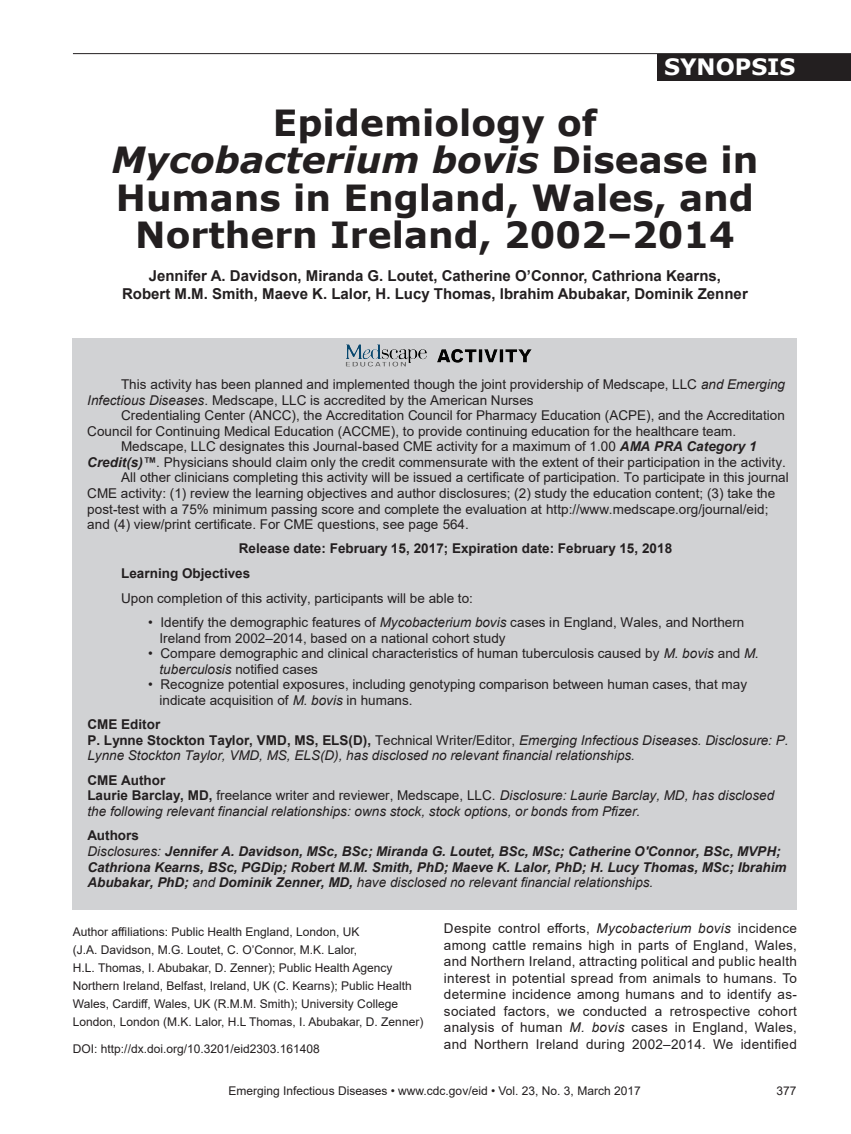
<style>
.page{position:relative;width:851px;height:1134px;background:#fff}
.page>*{position:absolute;margin:0;border:0;box-sizing:border-box;transform-origin:0 0}
.t1{font:700 36px/37.5px "Verdana";color:#231f20;text-align:center}
.t2{font:700 22.5px "Verdana";color:#fff}
.t3{font:700 15px/18px "Arial";color:#231f20;text-align:center}
.t4{font:13.5px/16.5px "Arial";letter-spacing:.005em;color:#231f20}
.t5{font:italic 13.5px/15.6px "Arial";letter-spacing:.005em;color:#231f20}
.t6{font:italic 700 13.5px/15.6px "Arial";color:#231f20}
.t7{font:700 13.5px/24.6px "Arial";color:#231f20}
.t8{font:12px/18px "Arial";color:#231f20}
.s1{font-style:italic}
.s2{font-weight:700;font-style:italic}
.s3{font-weight:700;font-style:normal}
.s4{font-style:normal}
.s5{font-weight:400}
</style>
<div class="page">
<hr style="left:73px;top:53px;width:777px;height:1px;background:#231f20">
<div style="left:657px;top:54px;width:193px;height:27px;background:#231f20"></div>
<div style="left:73px;top:338px;width:723px;height:572px;background:#d1d2d4"></div>
<img style="left:346px;top:344px;width:186px;height:23px">
<h2 class="t2" style="left:664px;top:51px;width:133px">SYNOPSIS</h2>
<h1 class="t1" style="left:111px;top:103px;width:648px">Epidemiology of<br><span class="s1">Mycobacterium bovis</span> Disease in<br>Humans in England, Wales, and<br>Northern Ireland, 2002–2014</h1>
<p class="t3" style="left:122px;top:267px;width:627px">Jennifer A. Davidson, Miranda G. Loutet, Catherine O’Connor, Cathriona Kearns,<br>Robert M.M. Smith, Maeve K. Lalor, H. Lucy Thomas, Ibrahim Abubakar, Dominik Zenner</p>
<p class="t4" style="left:87px;top:377px;width:699px;line-height:15.5px;text-indent:34px">This activity has been planned and implemented though the joint providership of Medscape, LLC <span class="s1">and Emerging<br>Infectious Diseases</span>. Medscape, LLC is accredited by the American Nurses</p>
<p class="t4" style="left:121px;top:407px;width:665px">Credentialing Center (ANCC), the Accreditation Council for Pharmacy Education (ACPE), and the Accreditation</p>
<p class="t4" style="left:87px;top:423px;width:650px">Council for Continuing Medical Education (ACCME), to provide continuing education for the healthcare team.</p>
<p class="t4" style="left:121px;top:438px;width:636px">Medscape, LLC designates this Journal-based CME activity for a maximum of 1.00 <span class="s2">AMA PRA Category 1</span></p>
<p class="t4" style="left:87px;top:454px;width:700px"><span class="s2">Credit(s)™</span>. Physicians should claim only the credit commensurate with the extent of their participation in the activity.</p>
<p class="t4" style="left:121px;top:469px;width:669px">All other clinicians completing this activity will be issued a certificate of participation. To participate in this journal</p>
<p class="t4" style="left:87px;top:485px;width:689px">CME activity: (1) review the learning objectives and author disclosures; (2) study the education content; (3) take the</p>
<p class="t4" style="left:87px;top:501px;width:682px">post-test with a 75% minimum passing score and complete the evaluation at http://www.medscape.org/journal/eid;</p>
<p class="t4" style="left:87px;top:516px;width:383px">and (4) view/print certificate. For CME questions, see page 564.</p>
<p class="t7" style="left:121px;top:536px;width:552px;text-indent:118px">Release date: February 15, 2017; Expiration date: February 15, 2018<br>Learning Objectives</p>
<p class="t4" style="left:121px;top:590px;width:353px">Upon completion of this activity, participants will be able to:</p>
<p class="t4" style="left:159px;top:614px;width:586px;line-height:15.6px;text-indent:-11px">• Identify the demographic features of <span class="s1">Mycobacterium bovis</span> cases in England, Wales, and Northern<br>Ireland from 2002–2014, based on a national cohort study</p>
<p class="t4" style="left:159px;top:646px;width:600px;line-height:15.6px;text-indent:-11px">• Compare demographic and clinical characteristics of human tuberculosis caused by <span class="s1">M. bovis</span> and <span class="s1">M. tuberculosis</span> notified cases</p>
<p class="t4" style="left:159px;top:677px;width:589px;line-height:15.3px;text-indent:-11px">• Recognize potential exposures, including genotyping comparison between human cases, that may indicate acquisition of <span class="s1">M. bovis</span> in humans.</p>
<p class="t5" style="left:87px;top:717px;width:702px"><span class="s3">CME Editor<br>P. Lynne Stockton Taylor, VMD, MS, ELS(D),</span> <span class="s4">Technical Writer/Editor,</span> Emerging Infectious Diseases. Disclosure: P.<br>Lynne Stockton Taylor, VMD, MS, ELS(D), has disclosed no relevant financial relationships.</p>
<p class="t5" style="left:87px;top:772px;width:688px"><span class="s3">CME Author<br>Laurie Barclay, MD,</span> <span class="s4">freelance writer and reviewer, Medscape, LLC.</span> Disclosure: Laurie Barclay, MD, has disclosed the following relevant financial relationships: owns stock, stock options, or bonds from Pfizer.</p>
<p class="t6" style="left:87px;top:828px;width:700px"><span class="s4">Authors<br></span><span class="s5">Disclosures:</span> Jennifer A. Davidson, MSc, BSc; Miranda G. Loutet, BSc, MSc; Catherine O'Connor, BSc, MVPH; Cathriona Kearns, BSc, PGDip; Robert M.M. Smith, PhD; Maeve K. Lalor, PhD; H. Lucy Thomas, MSc; Ibrahim Abubakar, PhD; <span class="s5">and</span> Dominik Zenner, MD, <span class="s5">have disclosed no relevant financial relationships.</span></p>
<p class="t8" style="left:73px;top:923px;width:352px">Author affiliations: Public Health England, London, UK<br>(J.A. Davidson, M.G. Loutet, C. O’Connor, M.K. Lalor,<br>H.L. Thomas, I. Abubakar, D. Zenner); Public Health Agency Northern Ireland, Belfast, Ireland, UK (C. Kearns); Public Health Wales, Cardiff, Wales, UK (R.M.M. Smith); University College London, London (M.K. Lalor, H.L Thomas, I. Abubakar, D. Zenner)</p>
<p class="t8" style="left:73px;top:1040px;width:248px">DOI: http://dx.doi.org/10.3201/eid2303.161408</p>
<p class="t4" style="left:444px;top:920px;width:354px;text-align:justify">Despite control efforts, <span class="s1">Mycobacterium bovis</span> incidence among cattle remains high in parts of England, Wales, and Northern Ireland, attracting political and public health interest in potential spread from animals to humans. To determine incidence among humans and to identify as&shy;sociated factors, we conducted a retrospective cohort analysis of human <span class="s1">M. bovis</span> cases in England, Wales, and Northern Ireland during 2002–2014. We identified</p>
<p class="t8" style="left:228px;top:1082px;width:413px">Emerging Infectious Diseases • www.cdc.gov/eid • Vol. 23, No. 3, March 2017</p>
<p class="t8" style="left:776px;top:1082px;width:22px">377</p>
</div>
